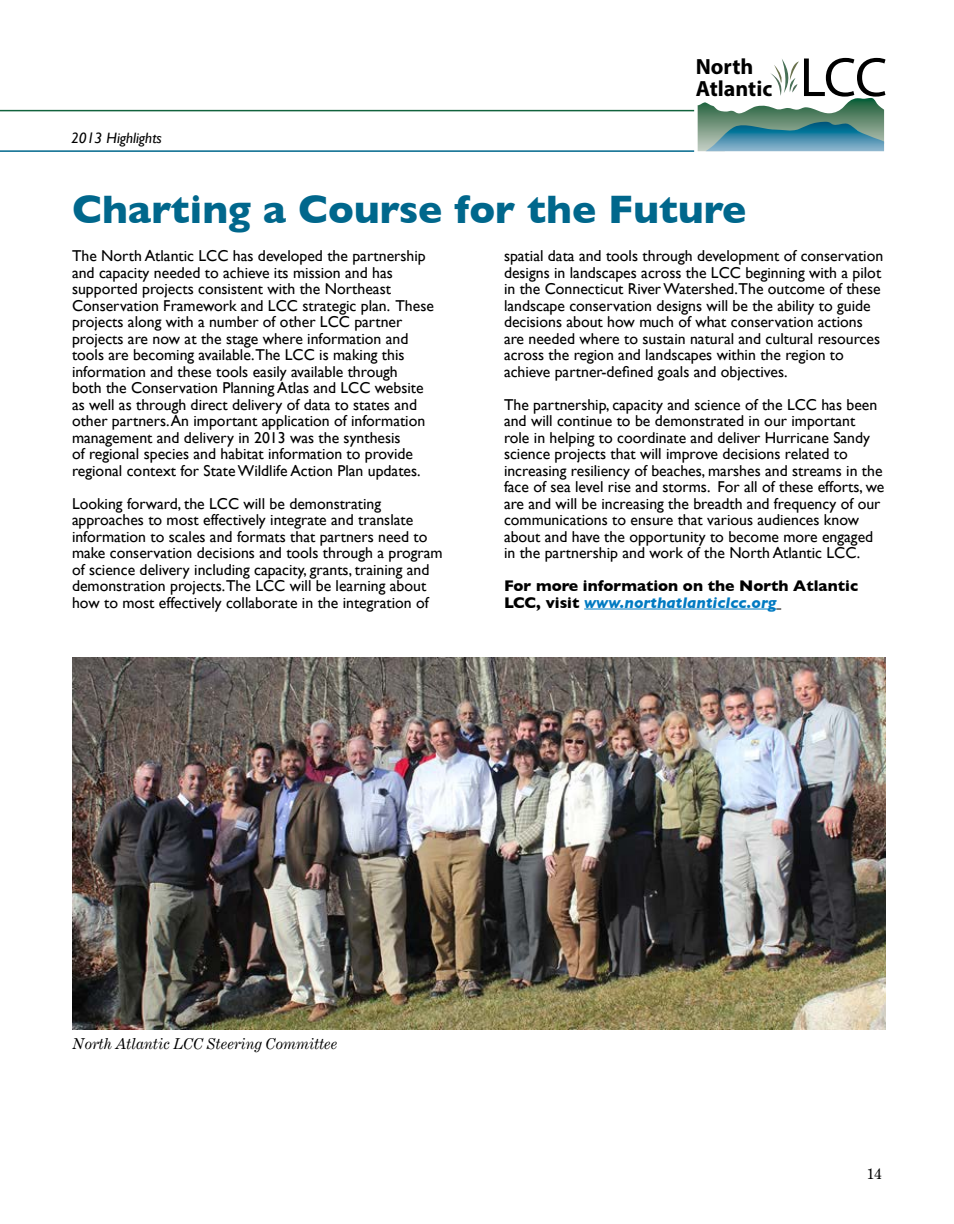
<style>
.page{position:relative;width:954px;height:1224px;background:#fff}
.page>*{position:absolute;margin:0;border:0;box-sizing:border-box;transform-origin:0 0}
.t1{font:55.65px "Myriad Pro";color:#000}
.t2{font:700 40.5px "Gill Sans";color:#00678c}
.t3{font:700 22.05px/22px "Myriad Pro";color:#000}
.t4{font:15.75px/16.5px "Gill Sans";color:#000}
.t5{font:700 15.75px/16.5px "Gill Sans";color:#000}
.t6{font:italic 15px "Century Expanded BT";color:#000}
.t7{font:italic 15px "Gill Sans";color:#000}
.t8{font:15px "Century Expanded BT";color:#000}
.s1{font-style:italic;color:#007ac2}
</style>
<div class="page">
<svg style="left:698px;top:59px;width:186px;height:92px"></svg>
<hr style="left:0;top:110px;width:694px;height:1px;background:#11623d">
<hr style="left:0;top:150px;width:694px;height:2px;background:#00678c">
<hr style="left:584px;top:609px;width:193px;height:1px;background:#007ac2">
<img style="left:72px;top:657px;width:814px;height:373px">
<p class="t7" style="left:71px;top:129px;width:92px">2013 Highlights</p>
<h3 class="t3" style="left:696px;top:54px;width:78px">North<br>Atlantic</h3>
<h2 class="t2" style="left:72px;top:186px;width:676px">Charting a Course for the Future</h2>
<h1 class="t1" style="left:800px;top:43px;width:89px">LCC</h1>
<p class="t4" style="left:72px;top:248px;width:363px">The North Atlantic LCC has developed the partnership and capacity needed to achieve its mission and has supported projects consistent with the Northeast Conservation Framework and LCC strategic plan. These projects along with a number of other LCC partner projects are now at the stage where information and tools are becoming available.The LCC is making this information and these tools easily available through<br>both the Conservation Planning Atlas and LCC website as well as through direct delivery of data to states and other partners. An important application of information management and delivery in 2013 was the synthesis<br>of regional species and habitat information to provide regional context for State Wildlife Action Plan updates.</p>
<p class="t4" style="left:72px;top:495px;width:372px">Looking forward, the LCC will be demonstrating approaches to most effectively integrate and translate information to scales and formats that partners need to make conservation decisions and tools through a program of science delivery including capacity, grants, training and demonstration projects.The LCC will be learning about how to most effectively collaborate in the integration of</p>
<p class="t4" style="left:504px;top:248px;width:381px">spatial data and tools through development of conservation designs in landscapes across the LCC beginning with a pilot in the Connecticut River Watershed.The outcome of these landscape conservation designs will be the ability to guide decisions about how much of what conservation actions are needed where to sustain natural and cultural resources across the region and landscapes within the region to achieve partner-defined goals and objectives.</p>
<p class="t4" style="left:504px;top:396px;width:382px">The partnership, capacity and science of the LCC has been and will continue to be demonstrated in our important role in helping to coordinate and deliver Hurricane Sandy science projects that will improve decisions related to increasing resiliency of beaches, marshes and streams in the face of sea level rise and storms. For all of these efforts, we are and will be increasing the breadth and frequency of our communications to ensure that various audiences know about and have the opportunity to become more engaged in the partnership and work of the North Atlantic LCC.</p>
<p class="t5" style="left:504px;top:578px;width:356px">For more information on the North Atlantic<br>LCC, visit <span class="s1">www.northatlanticlcc.org</span></p>
<p class="t6" style="left:72px;top:1035px;width:266px">North Atlantic LCC Steering Committee</p>
<p class="t8" style="left:867px;top:1164px;width:16px">14</p>
</div>
